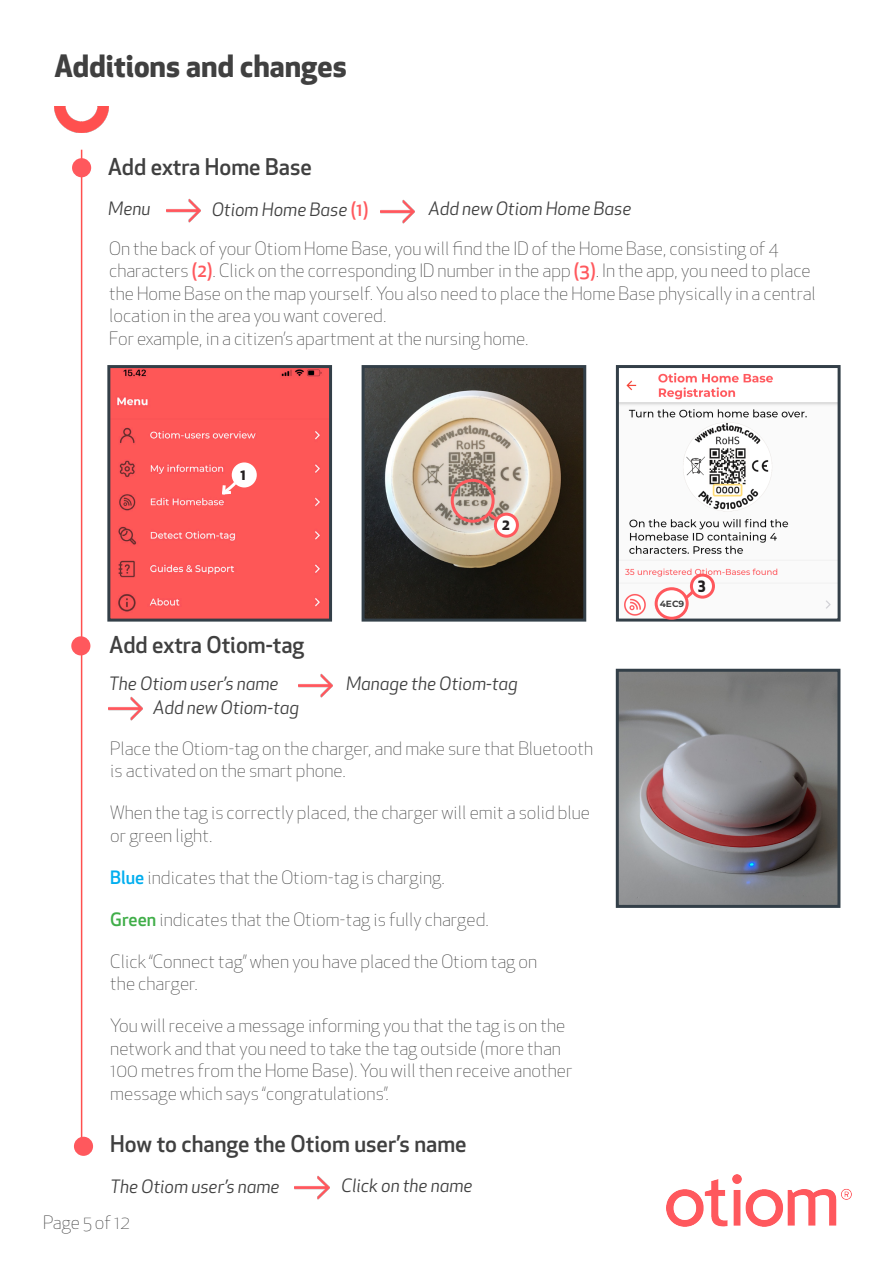
<style>
.page{position:relative;width:893px;height:1263px;background:#fff}
.page>*{position:absolute;margin:0;border:0;box-sizing:border-box;transform-origin:0 0}
.Under-overskrift{font:700 30px "Apex New";color:#404040}
.Punkt_overskrift{font:500 22.5px "Apex New";color:#404040}
.Brødtekst{font:300 18px/22.5px "Apex New";color:#404040}
.Brødtekst-2{font:italic 18px "Apex New";color:#404040}
.t1{font:700 15px "Apex New";color:#231f20}
.Brødtekst-3{font:700 9px "Montserrat";color:#404040}
.s1{font-weight:500;font-style:normal;color:#ff585d}
.s2{font-weight:500;color:#ff585d}
.s3{font-weight:500;color:#00aeef}
.s4{font-weight:500;color:#40ae49}
</style>
<div class="page">
<img style="left:666px;top:1174px;width:185px;height:52px">
<hr style="left:81px;top:150px;width:1px;height:999px;background:#ff504f">
<div style="left:72px;top:158px;width:19px;height:19px;background:#ff585d;border-radius:50%"></div>
<div style="left:71px;top:636px;width:19px;height:19px;background:#ff585d;border-radius:50%"></div>
<img style="left:54px;top:106px;width:55px;height:27px">
<img style="left:111px;top:369px;width:217px;height:249px">
<div style="left:107px;top:365px;width:225px;height:257px;border:3px solid #333f48"></div>
<img style="left:366px;top:369px;width:216px;height:249px">
<div style="left:362px;top:365px;width:224px;height:257px;border:3px solid #333f48"></div>
<img style="left:620px;top:673px;width:216px;height:231px">
<div style="left:616px;top:669px;width:224px;height:239px;border:3px solid #333f48"></div>
<img style="left:620px;top:372px;width:217px;height:244px">
<div style="left:616px;top:365px;width:225px;height:256px;border:3px solid #333f48"></div>
<img style="left:166px;top:198px;width:34px;height:25px">
<img style="left:380px;top:199px;width:35px;height:25px">
<img style="left:298px;top:673px;width:34px;height:25px">
<img style="left:109px;top:696px;width:34px;height:25px">
<div style="left:495px;top:514px;width:22px;height:22px;background:#fff;border-radius:50%"></div>
<div style="left:494px;top:513px;width:25px;height:25px;border:3px solid #ff585d;border-radius:50%"></div>
<svg style="left:449px;top:477px;width:51px;height:47px;background:#bd988e"></svg>
<div style="left:74px;top:1137px;width:19px;height:19px;background:#ff585d;border-radius:50%"></div>
<img style="left:295px;top:1176px;width:34px;height:24px">
<div style="left:233px;top:464px;width:22px;height:22px;background:#fff;border-radius:50%"></div>
<div style="left:232px;top:462px;width:25px;height:25px;border:3px solid #fff;border-radius:50%"></div>
<svg style="left:219px;top:479px;width:20px;height:18px"></svg>
<div style="left:691px;top:575px;width:22px;height:22px;background:#fff;border-radius:50%"></div>
<div style="left:690px;top:574px;width:25px;height:25px;border:3px solid #ff585d;border-radius:50%"></div>
<svg style="left:653px;top:586px;width:44px;height:35px"></svg>
<p class="Under-overskrift" style="left:54px;top:44px;width:294px">Additions and changes</p>
<p class="Punkt_overskrift" style="left:108px;top:152px;width:206px">Add extra Home Base</p>
<p class="Brødtekst-2" style="left:108px;top:197px;width:44px">Menu</p>
<p class="Brødtekst-2" style="left:212px;top:198px;width:158px">Otiom Home Base <span class="s1">(1)</span></p>
<p class="Brødtekst-2" style="left:429px;top:197px;width:205px">Add new Otiom Home Base</p>
<p class="Brødtekst" style="left:109px;top:237px;width:708px">On the back of your Otiom Home Base, you will find the ID of the Home Base, consisting of 4 characters <span class="s2">(2)</span>. Click on the corresponding ID number in the app <span class="s2">(3)</span>. In the app, you need to place the Home Base on the map yourself. You also need to place the Home Base physically in a central location in the area you want covered.</p>
<p class="Brødtekst" style="left:109px;top:327px;width:421px">For example, in a citizen’s apartment at the nursing home.</p>
<p class="t1" style="left:241px;top:463px;width:7px">1</p>
<p class="Punkt_overskrift" style="left:109px;top:630px;width:197px">Add extra Otiom-tag</p>
<p class="t1" style="left:502px;top:513px;width:10px">2</p>
<p class="Brødtekst-2" style="left:109px;top:672px;width:171px">The Otiom user’s name</p>
<p class="Brødtekst-2" style="left:346px;top:672px;width:173px">Manage the Otiom-tag</p>
<p class="Brødtekst-2" style="left:153px;top:696px;width:147px">Add new Otiom-tag</p>
<p class="Brødtekst" style="left:110px;top:737px;width:484px">Place the Otiom-tag on the charger, and make sure that Bluetooth is activated on the smart phone.</p>
<p class="Brødtekst" style="left:110px;top:801px;width:481px">When the tag is correctly placed, the charger will emit a solid blue or green light.</p>
<p class="Brødtekst" style="left:110px;top:866px;width:336px"><span class="s3">Blue</span> indicates that the Otiom-tag is charging.</p>
<p class="Brødtekst" style="left:110px;top:908px;width:380px"><span class="s4">Green</span> indicates that the Otiom-tag is fully charged.</p>
<p class="Brødtekst" style="left:110px;top:950px;width:428px">Click “Connect tag” when you have placed the Otiom tag on</p>
<p class="Brødtekst" style="left:110px;top:972px;width:89px">the charger.</p>
<p class="Brødtekst" style="left:110px;top:1014px;width:464px">You will receive a message informing you that the tag is on the network and that you need to take the tag outside (more than 100 metres from the Home Base). You will then receive another message which says “congratulations”.</p>
<p class="Punkt_overskrift" style="left:110px;top:1129px;width:358px">How to change the Otiom user’s name</p>
<p class="Brødtekst-2" style="left:110px;top:1175px;width:171px">The Otiom user’s name</p>
<p class="Brødtekst-2" style="left:341px;top:1174px;width:133px">Click on the name</p>
<p class="Brødtekst" style="left:43px;top:1211px;width:88px">Page 5 of 12</p>
<p class="Brødtekst-3" style="left:660px;top:597px;width:26px">4EC9</p>
<p class="t1" style="left:698px;top:574px;width:9px">3</p>
</div>
